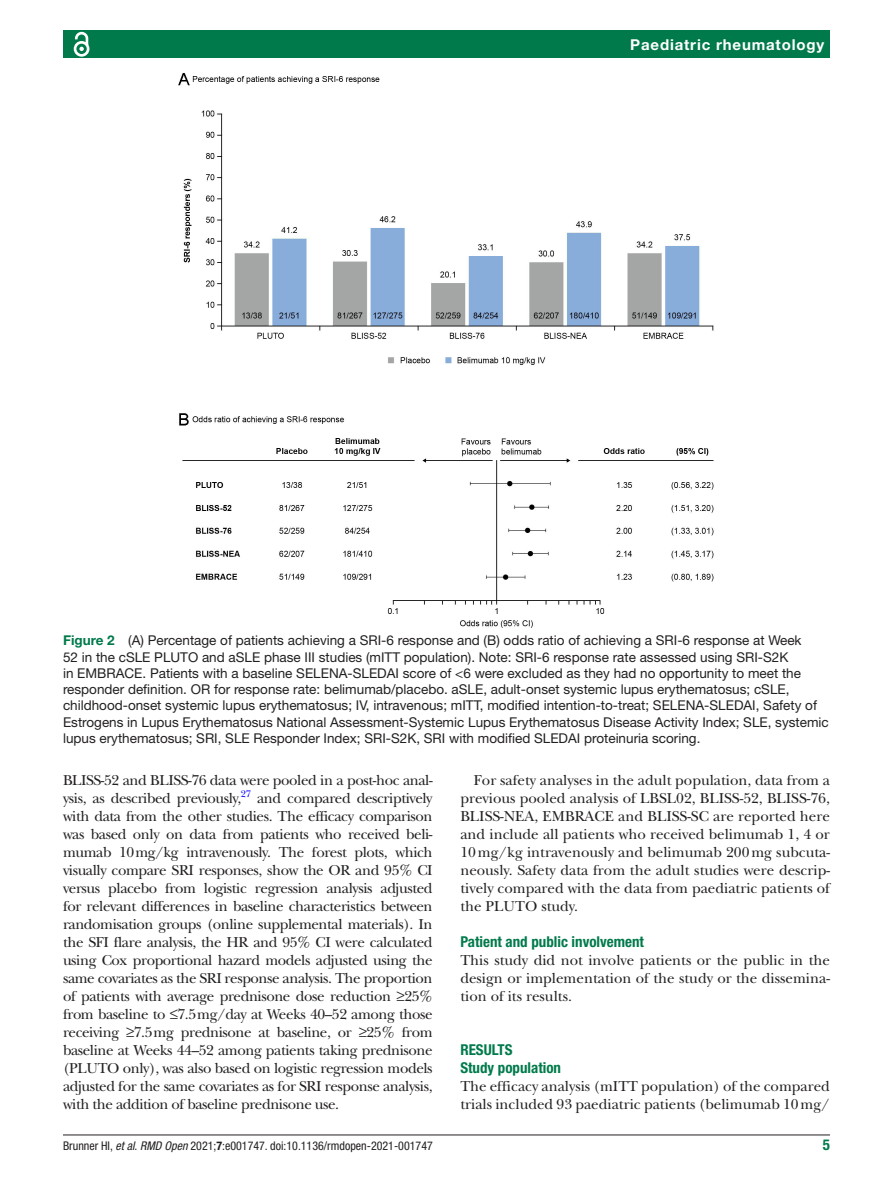
<style>
.page{position:relative;width:893px;height:1191px;background:#fff}
.page>*{position:absolute;margin:0;border:0;box-sizing:border-box;transform-origin:0 0}
.t1{font:15px/18px "New Baskerville";color:#231f20;text-align:justify}
.t2{font:700 condensed 15px/18px "Helvetica Neue LT Std";color:#007a4b}
.t3{font:700 15px "Helvetica Neue LT Std";letter-spacing:.055em;color:#fff}
.t4{font:13.5px/16.2px "Helvetica Neue LT Std";color:#231f20}
.t5{font:condensed 12px "Helvetica Neue LT Std";color:#231f20}
.s1{font-weight:700;color:#007a4b}
.s2{font-style:italic}
.s3{font-weight:700}
</style>
<div class="page">
<hr style="left:63px;top:1134px;width:767px;height:1px;background:#231f20">
<div style="left:63px;top:31px;width:767px;height:27px;background:#007a4b"></div>
<svg style="left:73px;top:31px;width:17px;height:26px"></svg>
<img style="left:178px;top:73px;width:536px;height:555px">
<p class="t3" style="left:630px;top:35px;width:195px">Paediatric rheumatology</p>
<p class="t4" style="left:63px;top:632px;width:767px"><span class="s1">Figure 2</span> (A) Percentage of patients achieving a SRI-6 response and (B) odds ratio of achieving a SRI-6 response at Week<br>52 in the cSLE PLUTO and aSLE phase III studies (mITT population). Note: SRI-6 response rate assessed using SRI-S2K<br>in EMBRACE. Patients with a baseline SELENA-SLEDAI score of &lt;6 were excluded as they had no opportunity to meet the responder definition. OR for response rate: belimumab/placebo. aSLE, adult-onset systemic lupus erythematosus; cSLE, childhood-onset systemic lupus erythematosus; IV, intravenous; mITT, modified intention-to-treat; SELENA-SLEDAI, Safety of Estrogens in Lupus Erythematosus National Assessment-Systemic Lupus Erythematosus Disease Activity Index; SLE, systemic lupus erythematosus; SRI, SLE Responder Index; SRI-S2K, SRI with modified SLEDAI proteinuria scoring.</p>
<p class="t1" style="left:63px;top:771px;width:371px">BLISS-52 and BLISS-76 data were pooled in a post-hoc anal&shy;ysis, as described previously,<sup>27</sup> and compared descriptively with data from the other studies. The efficacy comparison was based only on data from patients who received beli&shy;mumab 10mg/kg intravenously. The forest plots, which visually compare SRI responses, show the OR and 95% CI versus placebo from logistic regression analysis adjusted for relevant differences in baseline characteristics between randomisation groups (online supplemental materials). In the SFI flare analysis, the HR and 95% CI were calculated using Cox proportional hazard models adjusted using the same covariates as the SRI response analysis. The proportion of patients with average prednisone dose reduction ≥25% from baseline to ≤7.5mg/day at Weeks 40–52 among those receiving ≥7.5mg prednisone at baseline, or ≥25% from baseline at Weeks 44–52 among patients taking prednisone (PLUTO only), was also based on logistic regression models adjusted for the same covariates as for SRI response analysis, with the addition of baseline prednisone use.</p>
<p class="t1" style="left:460px;top:771px;width:371px;text-indent:13px">For safety analyses in the adult population, data from a previous pooled analysis of LBSL02, BLISS-52, BLISS-76, BLISS-NEA, EMBRACE and BLISS-SC are reported here and include all patients who received belimumab 1, 4 or 10mg/kg intravenously and belimumab 200mg subcuta&shy;neously. Safety data from the adult studies were descrip&shy;tively compared with the data from paediatric patients of the PLUTO study.</p>
<p class="t2" style="left:460px;top:932px;width:185px">Patient and public involvement</p>
<p class="t1" style="left:460px;top:951px;width:371px">This study did not involve patients or the public in the design or implementation of the study or the dissemina&shy;tion of its results.</p>
<p class="t2" style="left:460px;top:1040px;width:102px">RESULTS<br>Study population</p>
<p class="t1" style="left:460px;top:1077px;width:371px">The efficacy analysis (mITT population) of the compared trials included 93 paediatric patients (belimumab 10mg/</p>
<p class="t5" style="left:63px;top:1138px;width:371px">Brunner HI, <span class="s2">et al</span>. <span class="s2">RMD Open</span> 2021;<span class="s3">7</span>:e001747. doi:10.1136/rmdopen-2021-001747</p>
<p class="t2" style="left:823px;top:1135px;width:9px">5</p>
</div>
